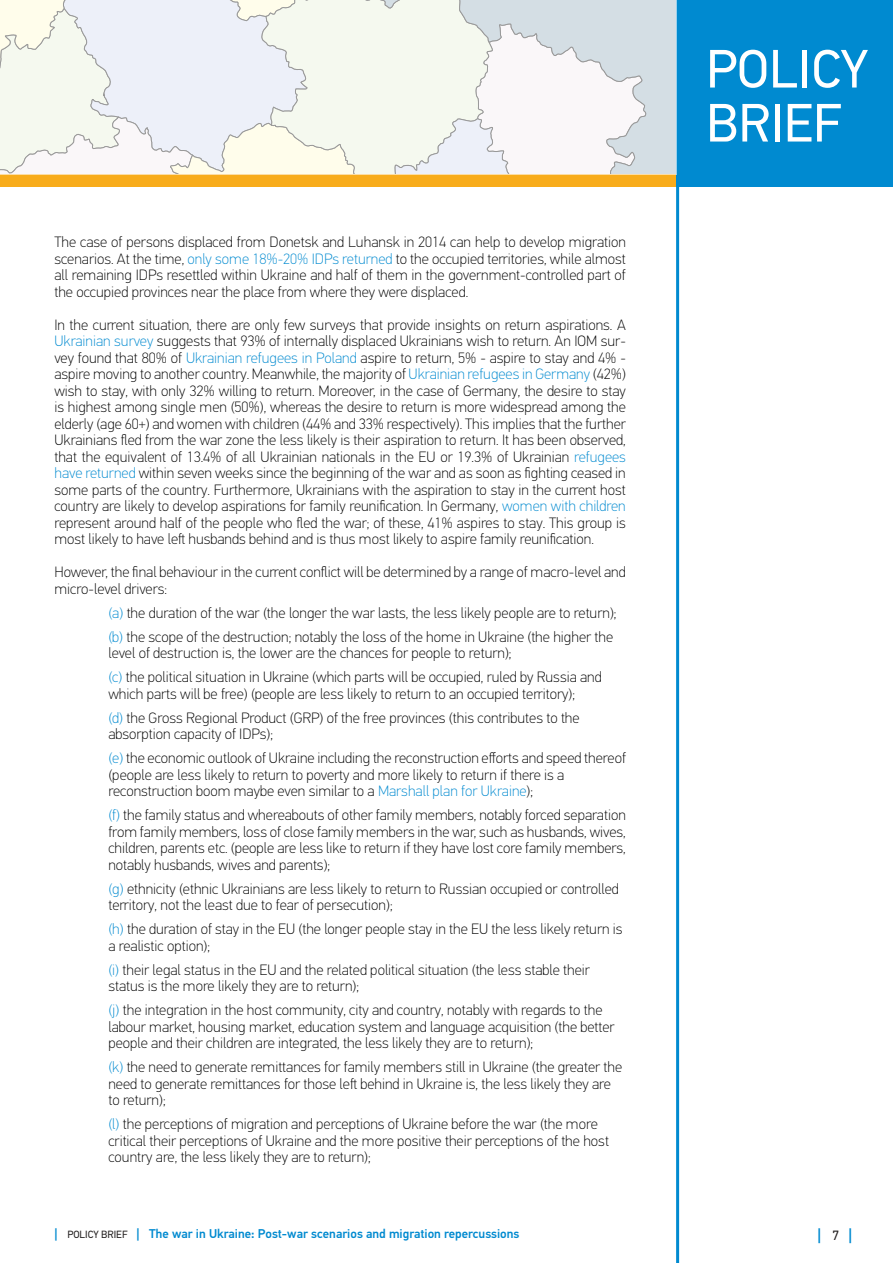
<style>
.page{position:relative;width:893px;height:1263px;background:#fff}
.page>*{position:absolute;margin:0;border:0;box-sizing:border-box;transform-origin:0 0}
.t1{font:54px/54px "PF Din Text Pro";color:#fff}
.t2{font:500 16.2px "PF Din Text Pro";color:#008ad0}
.t3{font:100 15px/16.5px "PF Din Text Pro";color:#000}
.t4{font:500 12.75px "PF Din Text Pro";color:#008ad0}
.s1{color:#008ad0}
.s2{font-size:13.5px}
.s3{font-weight:400;font-size:10.5px;color:#232020}
.s4{font-weight:400;font-size:13.5px;color:#232020}
</style>
<div class="page">
<hr style="left:676px;top:174px;width:3px;height:1089px;background:#008ad0">
<div style="left:0;top:174px;width:676px;height:13px;background:#f8ac1b"></div>
<div style="left:676px;top:0;width:217px;height:187px;background:#008ad0"></div>
<svg style="left:1px;top:0;width:675px;height:174px"></svg>
<p class="t3" style="left:54px;top:234px;width:573px;text-align:justify">The case of persons displaced from Donetsk and Luhansk in 2014 can help to develop migration scenarios. At the time, <span class="s1">only some 18%-20% IDPs returned</span> to the occupied territories, while almost all remaining IDPs resettled within Ukraine and half of them in the government-controlled part of the occupied provinces near the place from where they were displaced.</p>
<p class="t3" style="left:54px;top:316px;width:573px;text-align:justify">In the current situation, there are only few surveys that provide insights on return aspirations. A <span class="s1">Ukrainian survey</span> suggests that 93% of internally displaced Ukrainians wish to return. An IOM sur&shy;vey found that 80% of <span class="s1">Ukrainian refugees in Poland</span> aspire to return, 5% - aspire to stay and 4% - aspire moving to another country. Meanwhile, the majority of <span class="s1">Ukrainian refugees in Germany</span> (42%) wish to stay, with only 32% willing to return. Moreover, in the case of Germany, the desire to stay is highest among single men (50%), whereas the desire to return is more widespread among the elderly (age 60+) and women with children (44% and 33% respectively). This implies that the further Ukrainians fled from the war zone the less likely is their aspiration to return. It has been observed, that the equivalent of 13.4% of all Ukrainian nationals in the EU or 19.3% of Ukrainian <span class="s1">refugees have returned</span> within seven weeks since the beginning of the war and as soon as fighting ceased in some parts of the country. Furthermore, Ukrainians with the aspiration to stay in the current host country are likely to develop aspirations for family reunification. In Germany, <span class="s1">women with children </span>represent around half of the people who fled the war; of these, 41% aspires to stay. This group is most likely to have left husbands behind and is thus most likely to aspire family reunification.</p>
<p class="t3" style="left:54px;top:564px;width:573px">However, the final behaviour in the current conflict will be determined by a range of macro-level and micro-level drivers:</p>
<p class="t3" style="left:108px;top:601px;width:510px;line-height:24px"><span class="s1">(a)</span> the duration of the war (the longer the war lasts, the less likely people are to return); <span class="s1">(b)</span> the scope of the destruction; notably the loss of the home in Ukraine (the higher the</p>
<p class="t3" style="left:108px;top:641px;width:495px;line-height:24px">level of destruction is, the lower are the chances for people to return);<br><span class="s1">(c)</span> the political situation in Ukraine (which parts will be occupied, ruled by Russia and</p>
<p class="t3" style="left:108px;top:682px;width:473px;line-height:24px">which parts will be free) (people are less likely to return to an occupied territory); <span class="s1">(d)</span> the Gross Regional Product (GRP) of the free provinces (this contributes to the</p>
<p class="t3" style="left:108px;top:722px;width:519px;line-height:24px">absorption capacity of IDPs);<br><span class="s1">(e)</span> the economic outlook of Ukraine including the reconstruction efforts and speed thereof</p>
<p class="t3" style="left:108px;top:766px;width:457px">(people are less likely to return to poverty and more likely to return if there is a reconstruction boom maybe even similar to a <span class="s1">Marshall plan for Ukraine</span>);</p>
<p class="t3" style="left:108px;top:807px;width:519px;text-align:justify"><span class="s1">(f)</span> the family status and whereabouts of other family members, notably forced separation from family members, loss of close family members in the war, such as husbands, wives, children, parents etc. (people are less like to return if they have lost core family members, notably husbands, wives and parents);</p>
<p class="t3" style="left:108px;top:880px;width:512px"><span class="s1">(g)</span> ethnicity (ethnic Ukrainians are less likely to return to Russian occupied or controlled territory, not the least due to fear of persecution);</p>
<p class="t3" style="left:108px;top:921px;width:516px"><span class="s1">(h)</span> the duration of stay in the EU (the longer people stay in the EU the less likely return is a realistic option);</p>
<p class="t3" style="left:108px;top:961px;width:483px"><span class="s1">(i)</span> their legal status in the EU and the related political situation (the less stable their status is the more likely they are to return);</p>
<p class="t3" style="left:108px;top:1002px;width:508px"><span class="s1">(j)</span> the integration in the host community, city and country, notably with regards to the labour market, housing market, education system and language acquisition (the better people and their children are integrated, the less likely they are to return);</p>
<p class="t3" style="left:108px;top:1059px;width:515px"><span class="s1">(k)</span> the need to generate remittances for family members still in Ukraine (the greater the need to generate remittances for those left behind in Ukraine is, the less likely they are to return);</p>
<p class="t3" style="left:108px;top:1116px;width:502px"><span class="s1">(l)</span> the perceptions of migration and perceptions of Ukraine before the war (the more critical their perceptions of Ukraine and the more positive their perceptions of the host country are, the less likely they are to return);</p>
<p class="t4" style="left:54px;top:1226px;width:467px"><span class="s2">|</span> <span class="s3">POLICY BRIEF</span> <span class="s2">|</span> The war in Ukraine: Post-war scenarios and migration repercussions</p>
<h1 class="t1" style="left:706px;top:42px;width:164px">POLICY<br>BRIEF</h1>
<p class="t2" style="left:817px;top:1225px;width:36px">| <span class="s4">7</span> |</p>
</div>
